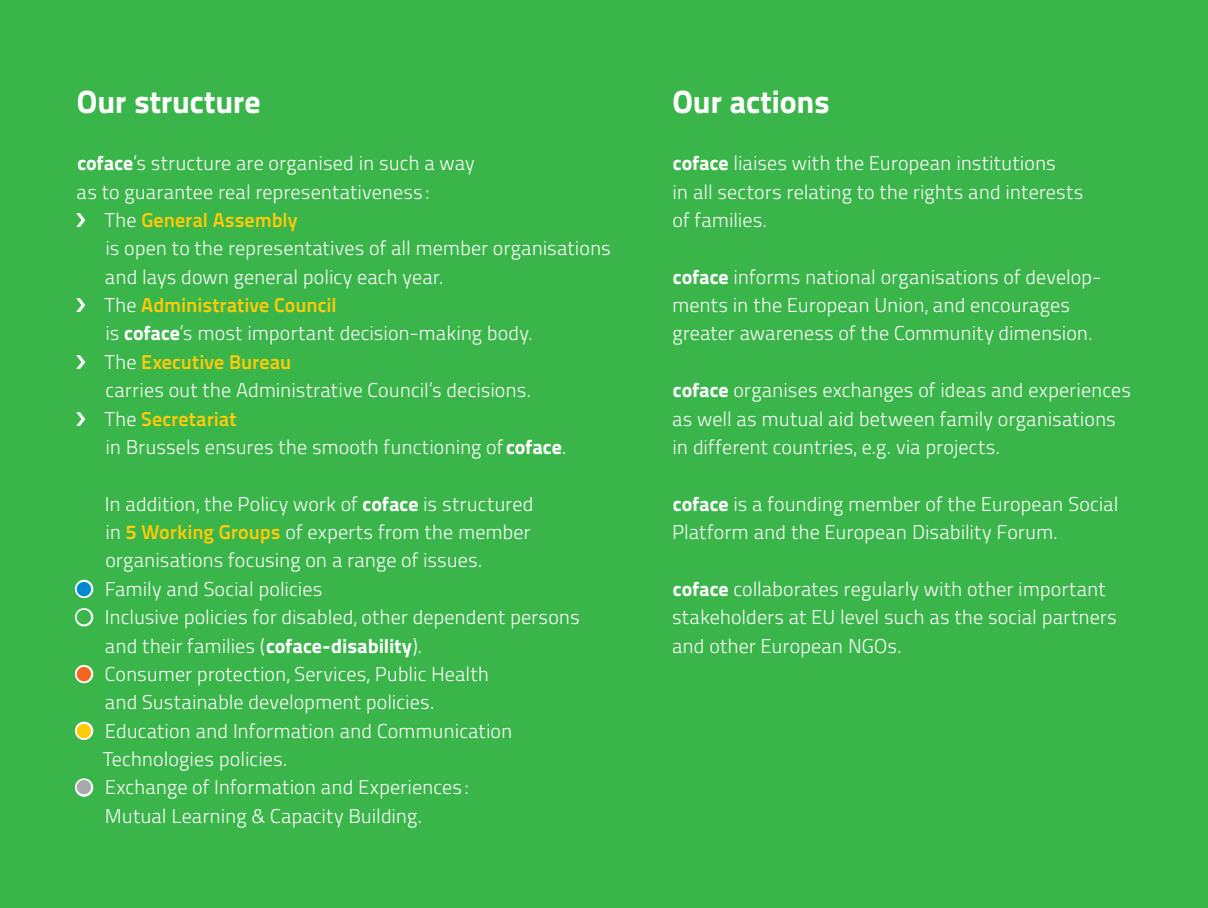
<style>
.page{position:relative;width:1208px;height:908px;background:#fff}
.page>*{position:absolute;margin:0;border:0;box-sizing:border-box;transform-origin:0 0}
.t1{font:32px "Titillium Text 25 L 999 wt";letter-spacing:-.005em;color:#fff}
.t2{font:20px/28.4px "Titillium Text 25 L 250 wt";color:#fff}
.t3{font:20px "Titillium Text 25 L 800 wt";color:#feca0a}
.s1{font-family:"Titillium Text 25 L 999 wt"}
.s2{font-family:"Titillium Text 25 L 250 wt";color:#fff}
.s3{font-family:"Titillium Text 25 L 800 wt";color:#feca0a}
.s4{color:#0089cf}
.s5{color:#3ab54a}
.s6{color:#f36421}
.s7{color:#feca0a}
.s8{color:#a8a9ad}
</style>
<div class="page">
<div style="left:0;top:0;width:1208px;height:907px;background:#3ab54a"></div>
<hr style="left:1207px;top:0;width:1px;height:907px;background:#f36421">
<svg style="left:74px;top:579px;width:20px;height:48px"></svg>
<svg style="left:75px;top:664px;width:19px;height:20px"></svg>
<svg style="left:74px;top:721px;width:20px;height:19px"></svg>
<svg style="left:74px;top:778px;width:20px;height:19px"></svg>
<h1 class="t1" style="left:77px;top:77px;width:185px">Our structure</h1>
<p class="t2" style="left:77px;top:148px;width:400px"><span class="s1">coface</span>’s structure are organised in such a way as to guarantee real representativeness :</p>
<p class="t3" style="left:105px;top:204px;width:194px"><span class="s2">The</span> General Assembly</p>
<p class="t2" style="left:105px;top:233px;width:507px">is open to the representatives of all member organisations and lays down general policy each year.</p>
<p class="t3" style="left:105px;top:289px;width:233px"><span class="s2">The</span> Administrative Council</p>
<p class="t2" style="left:105px;top:318px;width:429px">is <span class="s1">coface</span>’s most important decision-making body.</p>
<p class="t3" style="left:105px;top:346px;width:188px"><span class="s2">The</span> Executive Bureau</p>
<p class="t2" style="left:106px;top:375px;width:427px">carries out the Administrative Council’s decisions.</p>
<p class="t3" style="left:105px;top:403px;width:133px"><span class="s2">The</span> Secretariat</p>
<p class="t2" style="left:105px;top:431px;width:463px">in Brussels ensures the smooth functioning of <span class="s1">coface</span>.</p>
<p class="t2" style="left:105px;top:488px;width:430px">In addition, the Policy work of <span class="s1">coface</span> is structured in <span class="s3">5 Working Groups</span> of experts from the member organisations focusing on a range of issues.</p>
<p class="t2" style="left:76px;top:573px;width:248px"><span class="s4">●</span> Family and Social policies</p>
<p class="t2" style="left:105px;top:601px;width:476px;text-indent:-29px"><span class="s5">●</span> Inclusive policies for disabled, other dependent persons and their families (<span class="s1">coface-disability</span>).</p>
<p class="t2" style="left:105px;top:658px;width:386px;text-indent:-29px"><span class="s6">●</span> Consumer protection, Services, Public Health and Sustainable development policies.</p>
<p class="t2" style="left:103px;top:715px;width:411px;text-indent:-27px"><span class="s7">●</span> Education and Information and Communication<br>Technologies policies.</p>
<p class="t2" style="left:105px;top:771px;width:364px;text-indent:-29px"><span class="s8">●</span> Exchange of Information and Experiences :<br>Mutual Learning &amp; Capacity Building.</p>
<h1 class="t1" style="left:672px;top:77px;width:159px">Our actions</h1>
<p class="t2" style="left:672px;top:148px;width:412px"><span class="s1">coface</span> liaises with the European institutions<br>in all sectors relating to the rights and interests of families.</p>
<p class="t2" style="left:672px;top:261px;width:430px"><span class="s1">coface</span> informs national organisations of develop&shy;ments in the European Union, and encourages greater awareness of the Community dimension.</p>
<p class="t2" style="left:672px;top:375px;width:460px"><span class="s1">coface</span> organises exchanges of ideas and experiences as well as mutual aid between family organisations in different countries, e.g. via projects.</p>
<p class="t2" style="left:672px;top:488px;width:448px"><span class="s1">coface</span> is a founding member of the European Social<br>Platform and the European Disability Forum.</p>
<p class="t2" style="left:672px;top:573px;width:446px"><span class="s1">coface</span> collaborates regularly with other important stakeholders at EU level such as the social partners and other European NGOs.</p>
</div>
